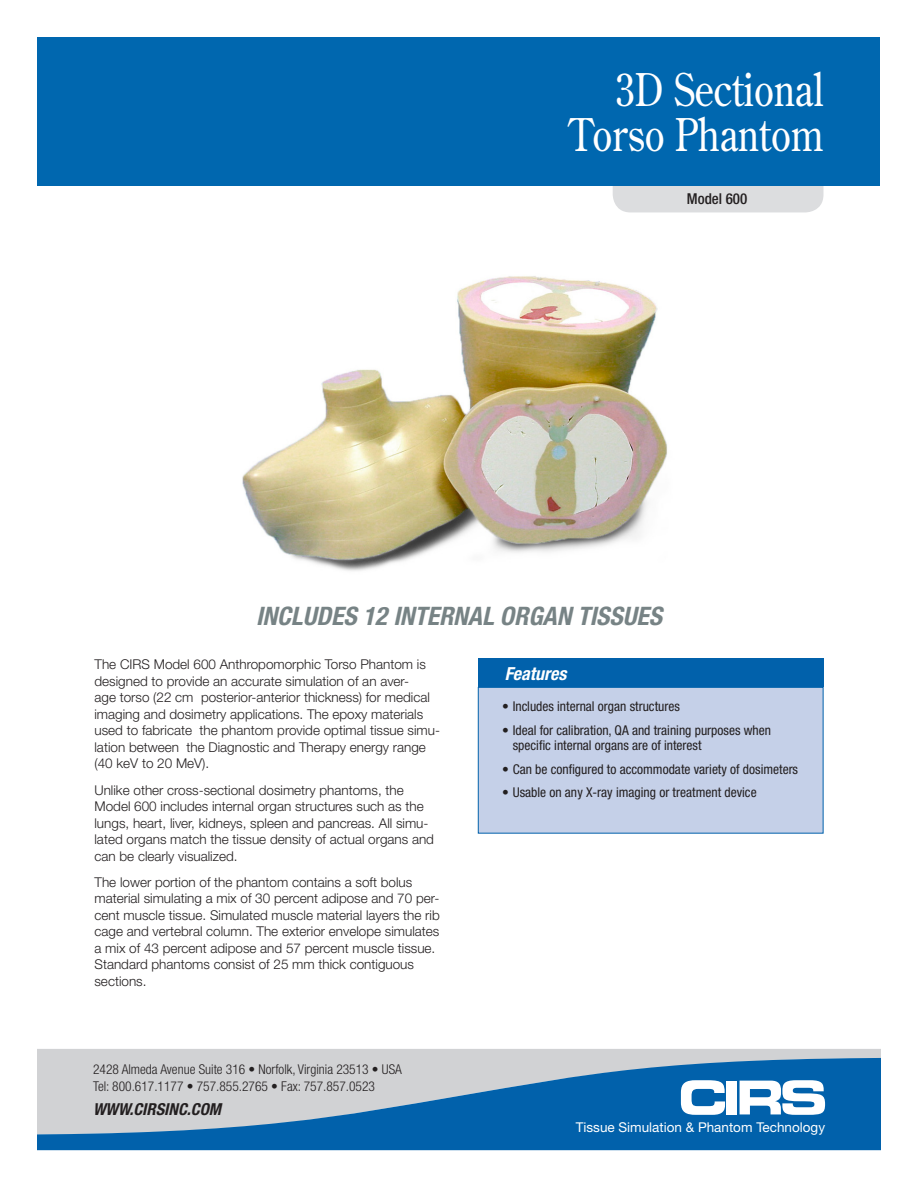
<style>
.page{position:relative;width:918px;height:1188px;background:#fff}
.page>*{position:absolute;margin:0;border:0;box-sizing:border-box;transform-origin:0 0}
.B_Headline_COS_w_30{font:45px "Century Old Style";color:#fff;scale:.85 1}
.B_Sub_Headline_HN77{font:italic 700 condensed 25.5px "Helvetica Neue";color:#778385}
.B_Feature_Bene{font:italic 700 condensed 18px "Helvetica Neue";color:#fff}
.t1{font:italic 700 condensed 16.5px "Helvetica Neue";color:#231f20}
.B_Product_Number_HN6{font:500 condensed 15px "Helvetica Neue";color:#231f20}
.B_Main_Text_HN45_9_1{font:300 13.5px/16.5px "Helvetica Neue";color:#231f20}
.B_2_col_feature_Bull{font:condensed 13.5px/15px "Helvetica Neue";color:#231f20}
.t2{font:300 condensed 13.5px/16.5px "Helvetica Neue";color:#231f20}
.t3{font:13.5px "Helvetica Neue";color:#fff}
</style>
<div class="page">
<div style="left:613px;top:158px;width:210px;height:54px;background:#dcdddf;border-radius:18px"></div>
<div style="left:38px;top:38px;width:842px;height:148px;background:#0067af"></div>
<div style="left:38px;top:1049px;width:842px;height:9px;background:#d1d2d4"></div>
<svg style="left:38px;top:1058px;width:842px;height:92px;background:#5c92bd"></svg>
<svg style="left:681px;top:1080px;width:44px;height:35px"></svg>
<div style="left:727px;top:1081px;width:10px;height:33px;background:#fff"></div>
<svg style="left:740px;top:1080px;width:85px;height:35px"></svg>
<img style="left:242px;top:276px;width:425px;height:295px">
<div style="left:478px;top:687px;width:346px;height:147px;background:#c5d0e8;border:1px solid #0161ab"></div>
<div style="left:478px;top:659px;width:346px;height:28px;background:#0161ab"></div>
<p class="B_Headline_COS_w_30" style="left:616px;top:61px;width:246px">3D Sectional</p>
<p class="B_Headline_COS_w_30" style="left:569px;top:106px;width:301px">Torso Phantom</p>
<p class="B_Product_Number_HN6" style="left:687px;top:190px;width:62px">Model 600</p>
<p class="B_Sub_Headline_HN77" style="left:256px;top:600px;width:407px">INCLUDES 12 INTERNAL ORGAN TISSUES</p>
<p class="B_Main_Text_HN45_9_1" style="left:94px;top:656px;width:347px">The CIRS Model 600 Anthropomorphic Torso Phantom is designed to provide an accurate simulation of an aver-<br>age torso (22 cm posterior-anterior thickness) for medical imaging and dosimetry applications. The epoxy materials used to fabricate the phantom provide optimal tissue simu&shy;lation between the Diagnostic and Therapy energy range (40 keV to 20 MeV).</p>
<p class="B_Main_Text_HN45_9_1" style="left:94px;top:781px;width:341px">Unlike other cross-sectional dosimetry phantoms, the Model 600 includes internal organ structures such as the lungs, heart, liver, kidneys, spleen and pancreas. All simu&shy;lated organs match the tissue density of actual organs and can be clearly visualized.</p>
<p class="B_Main_Text_HN45_9_1" style="left:94px;top:874px;width:347px">The lower portion of the phantom contains a soft bolus material simulating a mix of 30 percent adipose and 70 per&shy;cent muscle tissue. Simulated muscle material layers the rib cage and vertebral column. The exterior envelope simulates a mix of 43 percent adipose and 57 percent muscle tissue.<br>Standard phantoms consist of 25 mm thick contiguous sections.</p>
<p class="t2" style="left:93px;top:1061px;width:310px">2428 Almeda Avenue Suite 316 • Norfolk, Virginia 23513 • USA<br>Tel: 800.617.1177 • 757.855.2765 • Fax: 757.857.0523</p>
<p class="t1" style="left:93px;top:1099px;width:130px">WWW.CIRSINC.COM</p>
<p class="B_Feature_Bene" style="left:505px;top:663px;width:63px">Features</p>
<p class="B_2_col_feature_Bull" style="left:502px;top:699px;width:179px">• Includes internal organ structures</p>
<p class="B_2_col_feature_Bull" style="left:513px;top:723px;width:260px;text-indent:-11px">• Ideal for calibration, QA and training purposes when specific internal organs are of interest</p>
<p class="B_2_col_feature_Bull" style="left:502px;top:761px;width:297px">• Can be configured to accommodate variety of dosimeters</p>
<p class="B_2_col_feature_Bull" style="left:502px;top:785px;width:256px">• Usable on any X-ray imaging or treatment device</p>
<p class="t3" style="left:576px;top:1119px;width:251px">Tissue Simulation &amp; Phantom Technology</p>
</div>
